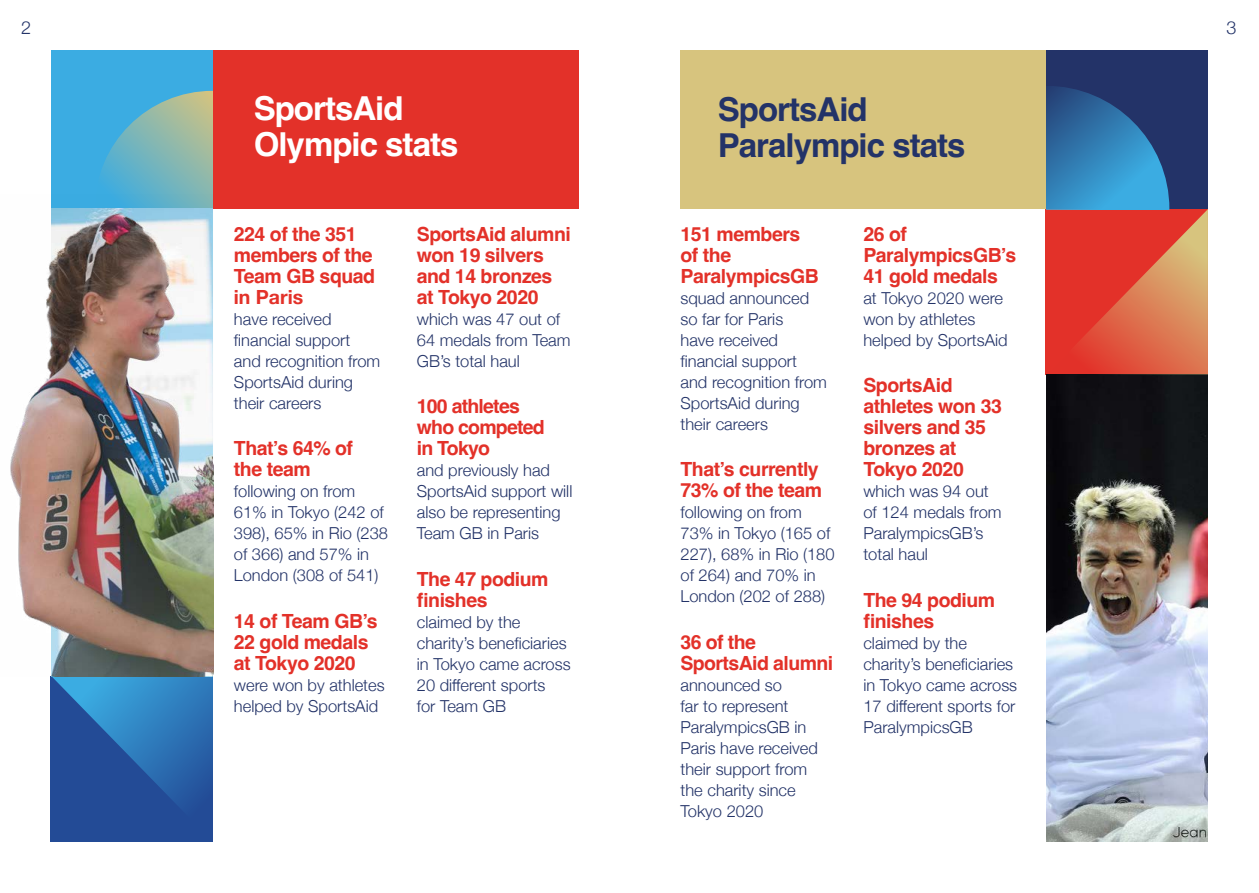
<style>
.page{position:relative;width:1259px;height:893px;background:#fff}
.page>*{position:absolute;margin:0;border:0;box-sizing:border-box;transform-origin:0 0}
.t1{font:700 33px/36px "Helvetica";letter-spacing:-.03em;color:#233368}
.t2{font:700 33px/36px "Helvetica";letter-spacing:-.03em;color:#fff}
.t3{font:700 19.5px/21px "Helvetica";letter-spacing:-.025em;color:#e33129}
.t4{font:700 19.5px "Helvetica Neue";color:#e33129}
.t5{font:300 18px "Helvetica Neue";color:#233368}
.t6{font:300 16.5px/21px "Helvetica Neue";color:#233368}
</style>
<div class="page">
<div style="left:207px;top:50px;width:371px;height:159px;background:#e33129"></div>
<div style="left:680px;top:50px;width:366px;height:159px;background:#d7c47e"></div>
<div style="left:51px;top:50px;width:162px;height:159px;background:#3bace2"></div>
<svg style="left:101px;top:91px;width:112px;height:104px"></svg>
<img style="left:1046px;top:375px;width:162px;height:467px">
<div style="left:1046px;top:50px;width:162px;height:159px;background:#233368"></div>
<svg style="left:1046px;top:86px;width:162px;height:289px"></svg>
<svg style="left:51px;top:676px;width:162px;height:166px;background:#2962a8"></svg>
<img style="left:10px;top:195px;width:203px;height:481px">
<p class="t5" style="left:21px;top:13px;width:12px">2</p>
<p class="t5" style="left:1226px;top:13px;width:12px">3</p>
<h1 class="t2" style="left:254px;top:94px;width:206px">SportsAid<br>Olympic stats</h1>
<h1 class="t1" style="left:718px;top:95px;width:249px">SportsAid<br>Paralympic stats</h1>
<p class="t3" style="left:234px;top:225px;width:143px">224 of the 351 members of the<br>Team GB squad</p>
<p class="t4" style="left:234px;top:281px;width:71px">in Paris</p>
<p class="t6" style="left:234px;top:307px;width:148px">have received financial support and recognition from<br>SportsAid during their careers</p>
<p class="t3" style="left:234px;top:440px;width:121px">That’s 64% of the team</p>
<p class="t6" style="left:234px;top:480px;width:156px">following on from<br>61% in Tokyo (242 of<br>398), 65% in Rio (238 of 366) and 57% in<br>London (308 of 541)</p>
<p class="t3" style="left:234px;top:613px;width:145px">14 of Team GB’s<br>22 gold medals at Tokyo 2020</p>
<p class="t6" style="left:234px;top:673px;width:152px">were won by athletes helped by SportsAid</p>
<p class="t3" style="left:417px;top:225px;width:156px">SportsAid alumni won 19 silvers and 14 bronzes at Tokyo 2020</p>
<p class="t6" style="left:417px;top:307px;width:155px">which was 47 out of<br>64 medals from Team<br>GB’s total haul</p>
<p class="t3" style="left:417px;top:398px;width:129px">100 athletes who competed in Tokyo</p>
<p class="t6" style="left:417px;top:459px;width:157px">and previously had<br>SportsAid support will also be representing<br>Team GB in Paris</p>
<p class="t3" style="left:417px;top:571px;width:133px">The 47 podium finishes</p>
<p class="t6" style="left:417px;top:610px;width:155px">claimed by the charity’s beneficiaries in Tokyo came across<br>20 different sports<br>for Team GB</p>
<p class="t3" style="left:680px;top:225px;width:140px">151 members of the<br>ParalympicsGB</p>
<p class="t6" style="left:680px;top:286px;width:148px">squad announced so far for Paris<br>have received financial support and recognition from<br>SportsAid during their careers</p>
<p class="t3" style="left:680px;top:461px;width:143px">That’s currently<br>73% of the team</p>
<p class="t6" style="left:680px;top:501px;width:156px">following on from<br>73% in Tokyo (165 of<br>227), 68% in Rio (180 of 264) and 70% in<br>London (202 of 288)</p>
<p class="t3" style="left:680px;top:634px;width:154px">36 of the<br>SportsAid alumni</p>
<p class="t6" style="left:680px;top:673px;width:139px">announced so<br>far to represent<br>ParalympicsGB in<br>Paris have received their support from the charity since<br>Tokyo 2020</p>
<p class="t3" style="left:863px;top:225px;width:154px">26 of<br>ParalympicsGB’s<br>41 gold medals</p>
<p class="t6" style="left:863px;top:286px;width:146px">at Tokyo 2020 were won by athletes helped by SportsAid</p>
<p class="t3" style="left:863px;top:377px;width:140px">SportsAid athletes won 33 silvers and 35 bronzes at<br>Tokyo 2020</p>
<p class="t6" style="left:863px;top:480px;width:140px">which was 94 out of 124 medals from<br>ParalympicsGB’s total haul</p>
<p class="t3" style="left:863px;top:592px;width:133px">The 94 podium finishes</p>
<p class="t6" style="left:863px;top:631px;width:155px">claimed by the charity’s beneficiaries in Tokyo came across<br>17 different sports for<br>ParalympicsGB</p>
</div>
